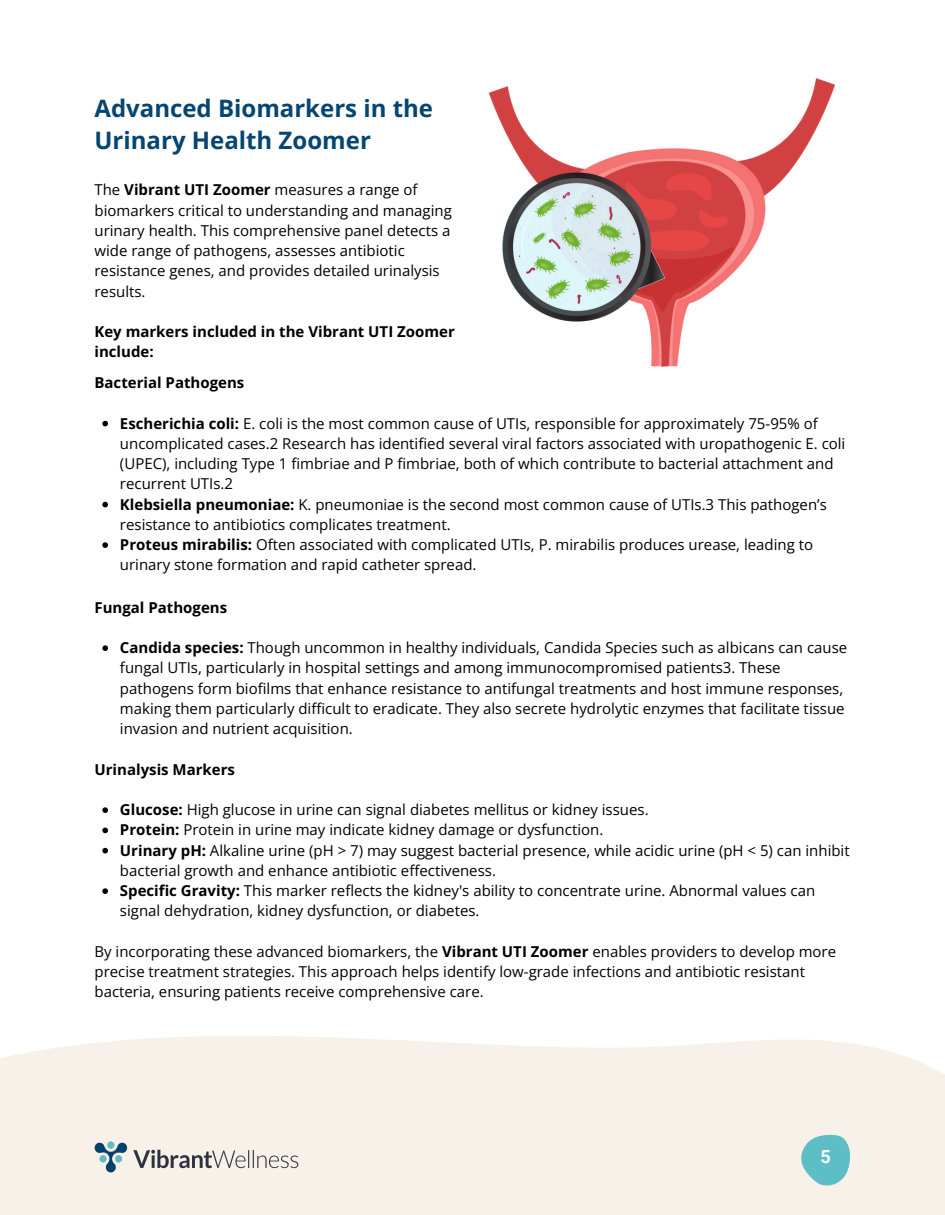
<style>
.page{position:relative;width:945px;height:1215px;background:#fff}
.page>*{position:absolute;margin:0;border:0;box-sizing:border-box;transform-origin:0 0}
.t1{font:700 24px/32.7px "Open Sans";color:#044572}
.t2{font:700 18px "Roboto";color:#fff}
.t3{font:15px/20.2px "Open Sans";color:#000}
.t4{font:700 15px/20.2px "Open Sans";color:#000}
.s1{font-weight:700}
</style>
<div class="page">
<svg style="left:0;top:827px;width:945px;height:388px"></svg>
<img style="left:94px;top:1142px;width:204px;height:30px">
<svg style="left:801px;top:1135px;width:49px;height:51px;background:#7ec9cd"></svg>
<svg style="left:102px;top:645px;width:6px;height:6px"></svg>
<svg style="left:102px;top:807px;width:6px;height:6px"></svg>
<svg style="left:102px;top:828px;width:6px;height:5px"></svg>
<svg style="left:102px;top:848px;width:6px;height:5px"></svg>
<svg style="left:102px;top:888px;width:6px;height:6px"></svg>
<svg style="left:102px;top:421px;width:6px;height:5px"></svg>
<svg style="left:102px;top:502px;width:6px;height:5px"></svg>
<svg style="left:102px;top:542px;width:6px;height:6px"></svg>
<img style="left:488px;top:78px;width:348px;height:289px">
<h2 class="t1" style="left:94px;top:91px;width:340px">Advanced Biomarkers in the<br>Urinary Health Zoomer</h2>
<p class="t3" style="left:94px;top:179px;width:359px">The <span class="s1">Vibrant UTI Zoomer</span> measures a range of biomarkers critical to understanding and managing urinary health. This comprehensive panel detects a wide range of pathogens, assesses antibiotic resistance genes, and provides detailed urinalysis results.</p>
<h2 class="t4" style="left:94px;top:321px;width:362px">Key markers included in the Vibrant UTI Zoomer include:</h2>
<p class="t4" style="left:94px;top:372px;width:151px">Bacterial Pathogens</p>
<p class="t3" style="left:120px;top:413px;width:727px"><span class="s1">Escherichia coli:</span> E. coli is the most common cause of UTIs, responsible for approximately 75-95% of uncomplicated cases.2 Research has identified several viral factors associated with uropathogenic E. coli (UPEC), including Type 1 fimbriae and P fimbriae, both of which contribute to bacterial attachment and recurrent UTIs.2</p>
<p class="t3" style="left:120px;top:494px;width:708px"><span class="s1">Klebsiella pneumoniae:</span> K. pneumoniae is the second most common cause of UTIs.3 This pathogen’s resistance to antibiotics complicates treatment.</p>
<p class="t3" style="left:120px;top:534px;width:695px"><span class="s1">Proteus mirabilis:</span> Often associated with complicated UTIs, P. mirabilis produces urease, leading to urinary stone formation and rapid catheter spread.</p>
<p class="t4" style="left:94px;top:597px;width:134px">Fungal Pathogens</p>
<p class="t3" style="left:120px;top:637px;width:729px"><span class="s1">Candida species:</span> Though uncommon in healthy individuals, Candida Species such as albicans can cause fungal UTIs, particularly in hospital settings and among immunocompromised patients3. These pathogens form biofilms that enhance resistance to antifungal treatments and host immune responses, making them particularly difficult to eradicate. They also secrete hydrolytic enzymes that facilitate tissue invasion and nutrient acquisition.</p>
<p class="t4" style="left:94px;top:759px;width:142px">Urinalysis Markers</p>
<h2 class="t3" style="left:120px;top:799px;width:530px"><span class="s1">Glucose:</span> High glucose in urine can signal diabetes mellitus or kidney issues.</h2>
<p class="t3" style="left:120px;top:820px;width:485px"><span class="s1">Protein:</span> Protein in urine may indicate kidney damage or dysfunction.</p>
<h2 class="t3" style="left:120px;top:840px;width:731px"><span class="s1">Urinary pH:</span> Alkaline urine (pH &gt; 7) may suggest bacterial presence, while acidic urine (pH &lt; 5) can inhibit bacterial growth and enhance antibiotic effectiveness.</h2>
<p class="t3" style="left:120px;top:880px;width:697px"><span class="s1">Specific Gravity:</span> This marker reflects the kidney's ability to concentrate urine. Abnormal values can signal dehydration, kidney dysfunction, or diabetes.</p>
<p class="t3" style="left:94px;top:941px;width:743px">By incorporating these advanced biomarkers, the <span class="s1">Vibrant UTI Zoomer</span> enables providers to develop more precise treatment strategies. This approach helps identify low-grade infections and antibiotic resistant bacteria, ensuring patients receive comprehensive care.</p>
<p class="t2" style="left:820px;top:1146px;width:12px">5</p>
</div>
